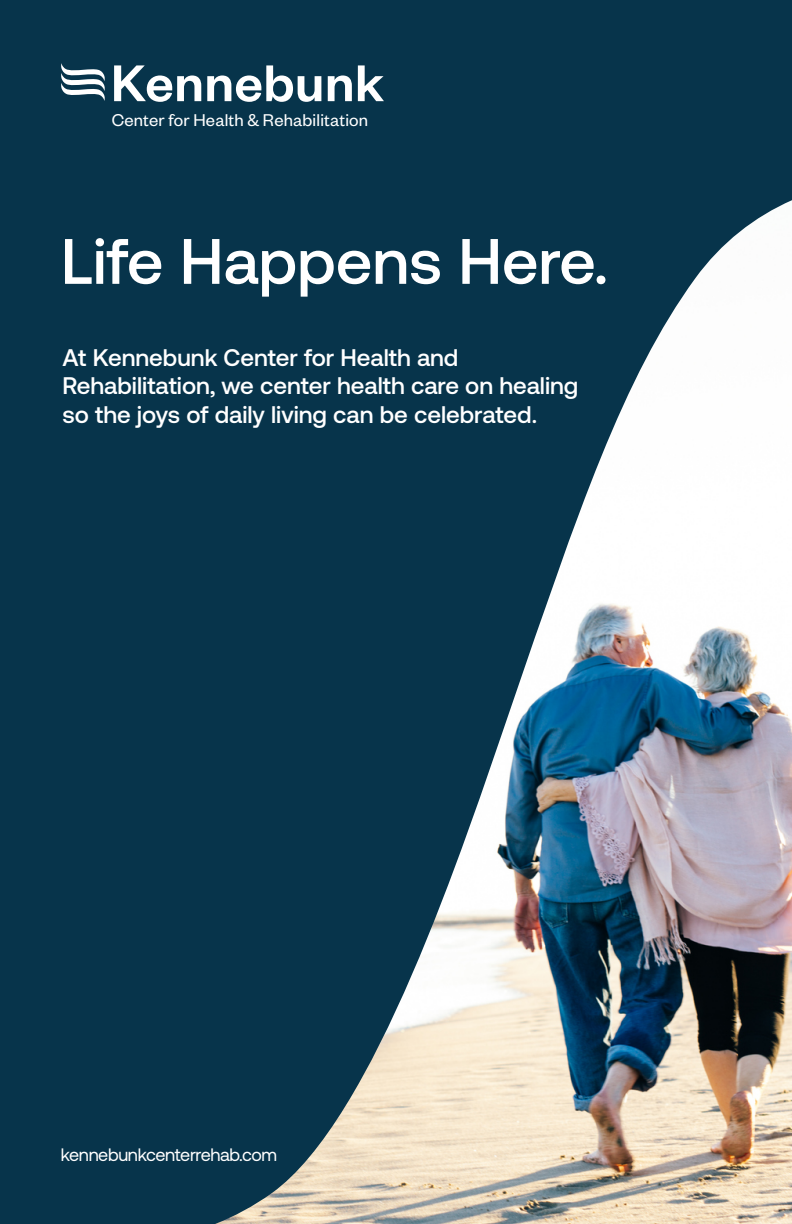
<style>
.page{position:relative;width:792px;height:1224px;background:#07344b}
.page>*{position:absolute;margin:0;border:0;box-sizing:border-box;transform-origin:0 0}
.t1{font:500 64px "Aeonik";color:#fff}
.t2{font:500 56.8px "Founders Grotesk";letter-spacing:.01em;color:#fff}
.t3{font:500 24px/28.8px "Aeonik";color:#fff}
.t4{font:18.8px "Founders Grotesk";letter-spacing:.01em;color:#fff}
.t5{font:18px "Aeonik";letter-spacing:-.02em;color:#fff}
</style>
<div class="page">
<img style="left:215px;top:200px;width:577px;height:1024px">
<svg style="left:61px;top:63px;width:44px;height:38px"></svg>
<h2 class="t2" style="left:111px;top:48px;width:274px">Kennebunk</h2>
<p class="t4" style="left:112px;top:108px;width:258px">Center for Health &amp; Rehabilitation</p>
<h1 class="t1" style="left:61px;top:226px;width:549px">Life Happens Here.</h1>
<p class="t3" style="left:62px;top:343px;width:517px">At Kennebunk Center for Health and<br>Rehabilitation, we center health care on healing so the joys of daily living can be celebrated.</p>
<p class="t5" style="left:61px;top:1145px;width:218px">kennebunkcenterrehab.com</p>
</div>
